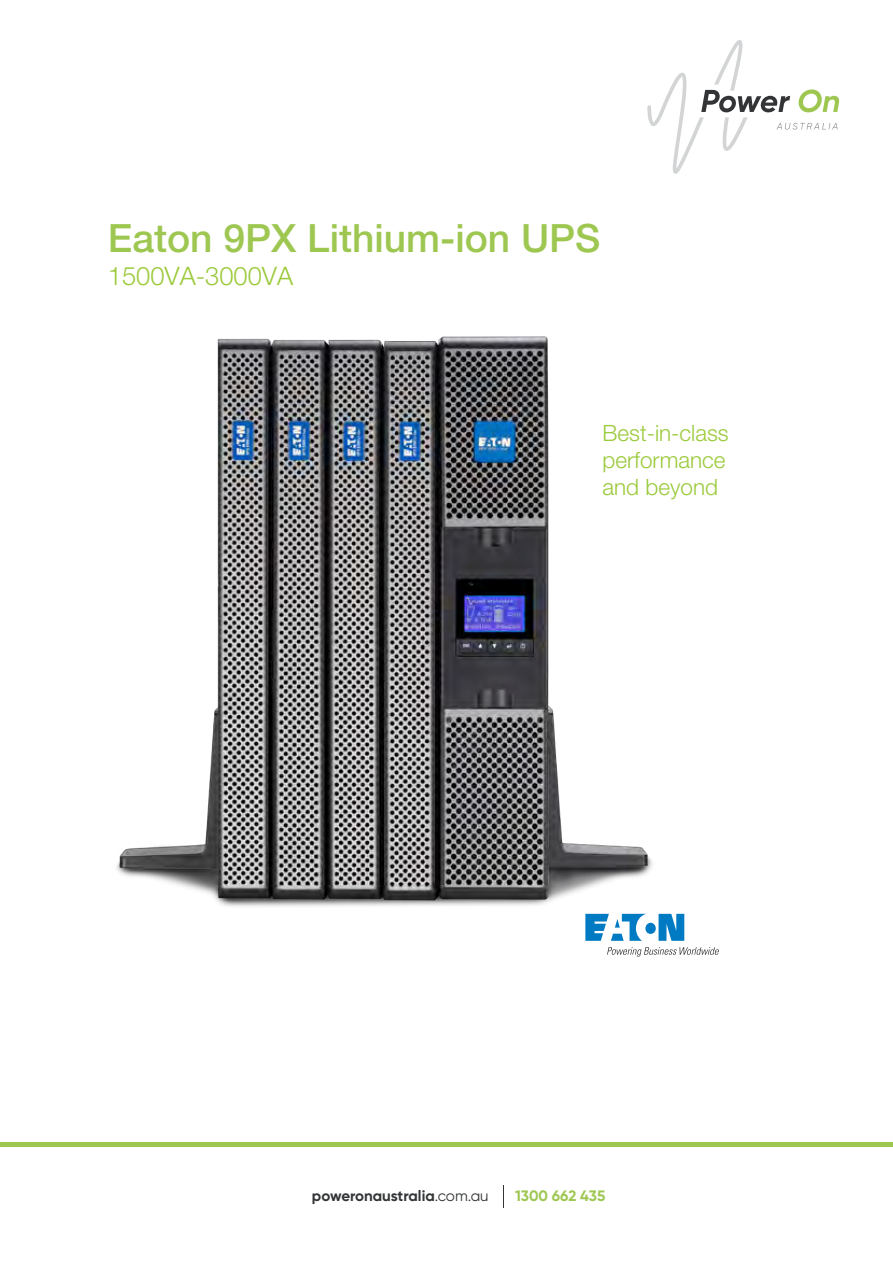
<style>
.page{position:relative;width:893px;height:1263px;background:#fff}
.page>*{position:absolute;margin:0;border:0;box-sizing:border-box;transform-origin:0 0}
.t1{font:500 39px "Helvetica Neue LT Std";color:#9ec752}
.t2{font:300 25.5px "Helvetica Neue LT Std";color:#9bca3b}
.t3{font:300 22.5px/27px "Helvetica Neue LT Std";color:#9bca3b}
.t4{font:700 15px "Gilroy";color:#323436}
.t5{font:700 15px "Gilroy";color:#9ec752}
.s1{font-weight:400}
</style>
<div class="page">
<img style="left:116px;top:336px;width:569px;height:601px">
<svg style="left:585px;top:914px;width:99px;height:27px"></svg>
<svg style="left:607px;top:947px;width:112px;height:10px"></svg>
<svg style="left:647px;top:40px;width:193px;height:134px"></svg>
<hr style="left:0;top:1142px;width:893px;height:4px;background:#9ec752">
<svg style="left:503px;top:1185px;width:1px;height:23px"></svg>
<h1 class="t1" style="left:108px;top:214px;width:494px">Eaton 9PX Lithium-ion UPS</h1>
<p class="t2" style="left:108px;top:260px;width:187px">1500VA-3000VA</p>
<p class="t3" style="left:603px;top:419px;width:128px">Best-in-class performance and beyond</p>
<p class="t4" style="left:312px;top:1186px;width:178px">poweronaustralia<span class="s1">.com.au</span></p>
<p class="t5" style="left:515px;top:1186px;width:92px">1300 662 435</p>
</div>
